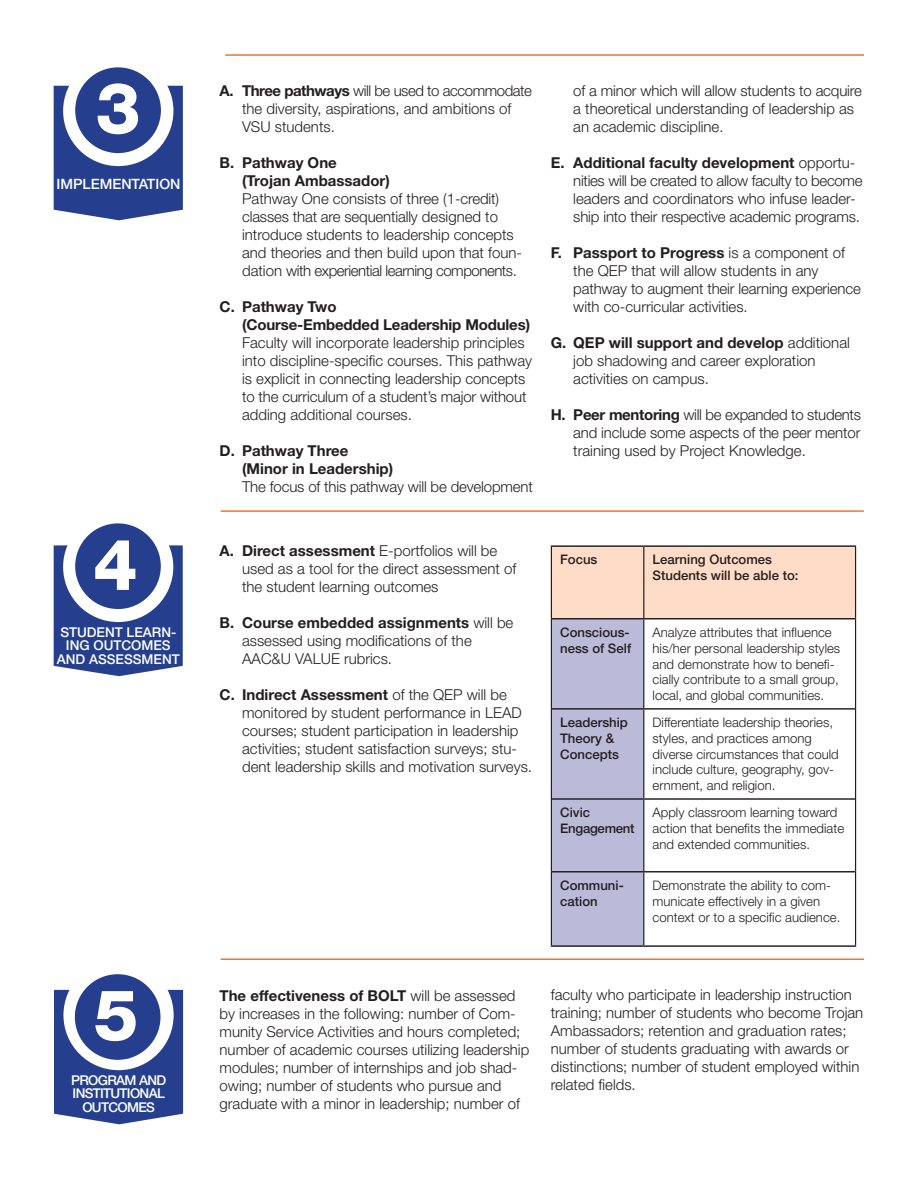
<style>
.page{position:relative;width:918px;height:1188px;background:#fff}
.page>*{position:absolute;margin:0;border:0;box-sizing:border-box;transform-origin:0 0}
.t1{font:800 71.25px "Helvetica Neue LT Std";color:#fff}
.t2{font:800 70.95px "Helvetica Neue LT Std";color:#fff}
.t3{font:300 15px/18px "Helvetica Neue LT Std";color:#231f20}
.t4{font:700 15px "Helvetica Neue LT Std";color:#231f20}
.t5{font:300 15px "Helvetica Neue LT Std";letter-spacing:-.03em;color:#231f20}
.t6{font:300 15px "Helvetica Neue LT Std";letter-spacing:-.02em;color:#231f20}
.t7{font:500 14.25px "Helvetica Neue LT Std";color:#fff}
.t8{font:500 13.5px/13.5px "Helvetica Neue LT Std";color:#fff;text-align:center}
.t9{font:500 13.5px/13.5px "Helvetica Neue LT Std";letter-spacing:-.05em;color:#fff}
.t10{font:300 13.2px/15.8px "Helvetica Neue LT Std";color:#231f20}
.t11{font:500 13.2px/15.8px "Helvetica Neue LT Std";color:#231f20}
.t12{font:500 13.2px/15.8px "Helvetica Neue LT Std";letter-spacing:-.02em;color:#231f20}
.s1{font-weight:700}
.s2{font-weight:300}
</style>
<div class="page">
<svg style="left:54px;top:545px;width:129px;height:131px;background:#344d96"></svg>
<div style="left:63px;top:512px;width:110px;height:110px;background:#fff;border-radius:50%"></div>
<div style="left:75px;top:523px;width:86px;height:86px;background:#253f8e;border-radius:50%"></div>
<svg style="left:54px;top:990px;width:129px;height:134px;background:#334b95"></svg>
<div style="left:63px;top:960px;width:111px;height:110px;background:#fff;border-radius:50%"></div>
<div style="left:75px;top:974px;width:85px;height:86px;background:#253f8e;border-radius:50%"></div>
<svg style="left:54px;top:86px;width:129px;height:134px;background:#344c96"></svg>
<div style="left:63px;top:56px;width:110px;height:110px;background:#fff;border-radius:50%"></div>
<div style="left:75px;top:67px;width:86px;height:86px;background:#253f8e;border-radius:50%"></div>
<svg style="left:552px;top:547px;width:303px;height:398px"></svg>
<hr style="left:551px;top:545px;width:93px;height:2px;background:#231f20">
<hr style="left:644px;top:545px;width:212px;height:2px;background:#231f20">
<hr style="left:552px;top:618px;width:92px;height:1px;background:#231f20">
<hr style="left:644px;top:618px;width:211px;height:1px;background:#231f20">
<hr style="left:552px;top:708px;width:92px;height:2px;background:#231f20">
<hr style="left:644px;top:708px;width:211px;height:2px;background:#231f20">
<hr style="left:552px;top:798px;width:92px;height:2px;background:#231f20">
<hr style="left:644px;top:798px;width:211px;height:2px;background:#231f20">
<hr style="left:552px;top:871px;width:92px;height:1px;background:#231f20">
<hr style="left:644px;top:871px;width:211px;height:1px;background:#231f20">
<hr style="left:551px;top:945px;width:93px;height:2px;background:#231f20">
<hr style="left:644px;top:945px;width:212px;height:2px;background:#231f20">
<hr style="left:551px;top:547px;width:1px;height:72px;background:#231f20">
<hr style="left:643px;top:547px;width:1px;height:71px;background:#231f20">
<hr style="left:855px;top:547px;width:1px;height:72px;background:#231f20">
<hr style="left:551px;top:619px;width:1px;height:90px;background:#231f20">
<hr style="left:643px;top:619px;width:1px;height:89px;background:#231f20">
<hr style="left:855px;top:619px;width:1px;height:90px;background:#231f20">
<hr style="left:551px;top:709px;width:1px;height:90px;background:#231f20">
<hr style="left:643px;top:710px;width:1px;height:88px;background:#231f20">
<hr style="left:855px;top:709px;width:1px;height:90px;background:#231f20">
<hr style="left:551px;top:799px;width:1px;height:73px;background:#231f20">
<hr style="left:643px;top:800px;width:1px;height:71px;background:#231f20">
<hr style="left:855px;top:799px;width:1px;height:73px;background:#231f20">
<hr style="left:551px;top:872px;width:1px;height:73px;background:#231f20">
<hr style="left:643px;top:872px;width:1px;height:73px;background:#231f20">
<hr style="left:855px;top:872px;width:1px;height:73px;background:#231f20">
<hr style="left:221px;top:510px;width:643px;height:2px;background:#f57523">
<hr style="left:221px;top:958px;width:643px;height:2px;background:#f57523">
<hr style="left:225px;top:54px;width:639px;height:2px;background:#f57523">
<p class="t1" style="left:96px;top:66px;width:46px">3</p>
<p class="t7" style="left:56px;top:175px;width:126px">IMPLEMENTATION</p>
<p class="t3" style="left:242px;top:82px;width:291px;text-indent:-22px"><span class="s1">A. Three pathways</span> will be used to accommodate the diversity, aspirations, and ambitions of<br>VSU students.</p>
<p class="t4" style="left:220px;top:154px;width:119px">B. Pathway One</p>
<p class="t4" style="left:242px;top:172px;width:149px">(Trojan Ambassador)</p>
<p class="t3" style="left:242px;top:190px;width:282px">Pathway One consists of three (1-credit) classes that are sequentially designed to introduce students to leadership concepts and theories and then build upon that foun-</p>
<p class="t5" style="left:242px;top:262px;width:276px">dation with experiential learning components.</p>
<p class="t4" style="left:220px;top:298px;width:118px">C. Pathway Two</p>
<p class="t4" style="left:242px;top:316px;width:290px">(Course-Embedded Leadership Modules)</p>
<p class="t3" style="left:242px;top:334px;width:284px">Faculty will incorporate leadership principles</p>
<p class="t3" style="left:242px;top:352px;width:292px">into discipline-specific courses. This pathway is explicit in connecting leadership concepts to the curriculum of a student’s major without adding additional courses.</p>
<p class="t4" style="left:220px;top:442px;width:130px">D. Pathway Three</p>
<p class="t4" style="left:242px;top:460px;width:153px">(Minor in Leadership)</p>
<p class="t3" style="left:242px;top:478px;width:292px">The focus of this pathway will be development</p>
<p class="t3" style="left:573px;top:82px;width:290px">of a minor which will allow students to acquire</p>
<p class="t3" style="left:573px;top:100px;width:282px">a theoretical understanding of leadership as an academic discipline.</p>
<p class="t4" style="left:551px;top:154px;width:306px">E. Additional faculty development <span class="s2">opportu-</span></p>
<p class="t6" style="left:573px;top:172px;width:291px">nities will be created to allow faculty to become</p>
<p class="t3" style="left:573px;top:190px;width:284px">leaders and coordinators who infuse leader-</p>
<p class="t3" style="left:573px;top:208px;width:288px">ship into their respective academic programs.</p>
<p class="t3" style="left:551px;top:244px;width:296px;text-align:center"><span class="s1">F. Passport to Progress</span> is a component of the QEP that will allow students in any</p>
<p class="t3" style="left:573px;top:280px;width:289px">pathway to augment their learning experience with co-curricular activities.</p>
<p class="t3" style="left:573px;top:334px;width:278px;text-indent:-22px"><span class="s1">G. QEP will support and develop</span> additional job shadowing and career exploration</p>
<p class="t3" style="left:573px;top:370px;width:137px">activities on campus.</p>
<p class="t3" style="left:573px;top:406px;width:289px;text-align:justify;text-indent:-22px"><span class="s1">H. Peer mentoring</span> will be expanded to students and include some aspects of the peer mentor training used by Project Knowledge.</p>
<p class="t2" style="left:93px;top:522px;width:46px">4</p>
<p class="t8" style="left:57px;top:625px;width:125px">STUDENT LEARN-<br>ING OUTCOMES<br>AND ASSESSMENT</p>
<p class="t3" style="left:242px;top:541px;width:276px;text-indent:-22px"><span class="s1">A. Direct assessment</span> E-portfolios will be used as a tool for the direct assessment of the student learning outcomes</p>
<p class="t3" style="left:242px;top:613px;width:273px;text-indent:-22px"><span class="s1">B. Course embedded assignments</span> will be assessed using modifications of the<br>AAC&amp;U VALUE rubrics.</p>
<p class="t3" style="left:242px;top:685px;width:281px;text-indent:-22px"><span class="s1">C. Indirect Assessment</span> of the QEP will be monitored by student performance in LEAD</p>
<p class="t3" style="left:242px;top:721px;width:292px">courses; student participation in leadership activities; student satisfaction surveys; stu&shy;dent leadership skills and motivation surveys.</p>
<p class="t11" style="left:560px;top:552px;width:39px">Focus</p>
<p class="t11" style="left:653px;top:552px;width:121px">Learning Outcomes</p>
<p class="t11" style="left:653px;top:567px;width:148px">Students will be able to:</p>
<p class="t11" style="left:560px;top:624px;width:72px">Conscious&shy;ness of Self</p>
<p class="t10" style="left:653px;top:624px;width:189px">Analyze attributes that influence his/her personal leadership styles and demonstrate how to benefi&shy;cially contribute to a small group, local, and global communities.</p>
<p class="t11" style="left:560px;top:714px;width:69px">Leadership<br>Theory &amp;<br>Concepts</p>
<p class="t10" style="left:653px;top:714px;width:188px">Differentiate leadership theories, styles, and practices among diverse circumstances that could include culture, geography, gov&shy;ernment, and religion.</p>
<p class="t12" style="left:560px;top:804px;width:76px">Civic<br>Engagement</p>
<p class="t10" style="left:653px;top:804px;width:193px">Apply classroom learning toward action that benefits the immediate and extended communities.</p>
<p class="t11" style="left:560px;top:877px;width:65px">Communi&shy;cation</p>
<p class="t10" style="left:653px;top:877px;width:189px">Demonstrate the ability to com&shy;municate effectively in a given context or to a specific audience.</p>
<p class="t2" style="left:94px;top:973px;width:46px">5</p>
<p class="t9" style="left:71px;top:1073px;width:97px">PROGRAM AND<br>INSTITUTIONAL</p>
<p class="t9" style="left:82px;top:1100px;width:74px">OUTCOMES</p>
<p class="t3" style="left:220px;top:986px;width:311px"><span class="s1">The effectiveness of BOLT</span> will be assessed by increases in the following: number of Com&shy;munity Service Activities and hours completed; number of academic courses utilizing leadership modules; number of internships and job shad&shy;owing; number of students who pursue and graduate with a minor in leadership; number of</p>
<p class="t3" style="left:551px;top:986px;width:314px">faculty who participate in leadership instruction training; number of students who become Trojan Ambassadors; retention and graduation rates; number of students graduating with awards or distinctions; number of student employed within related fields.</p>
</div>
